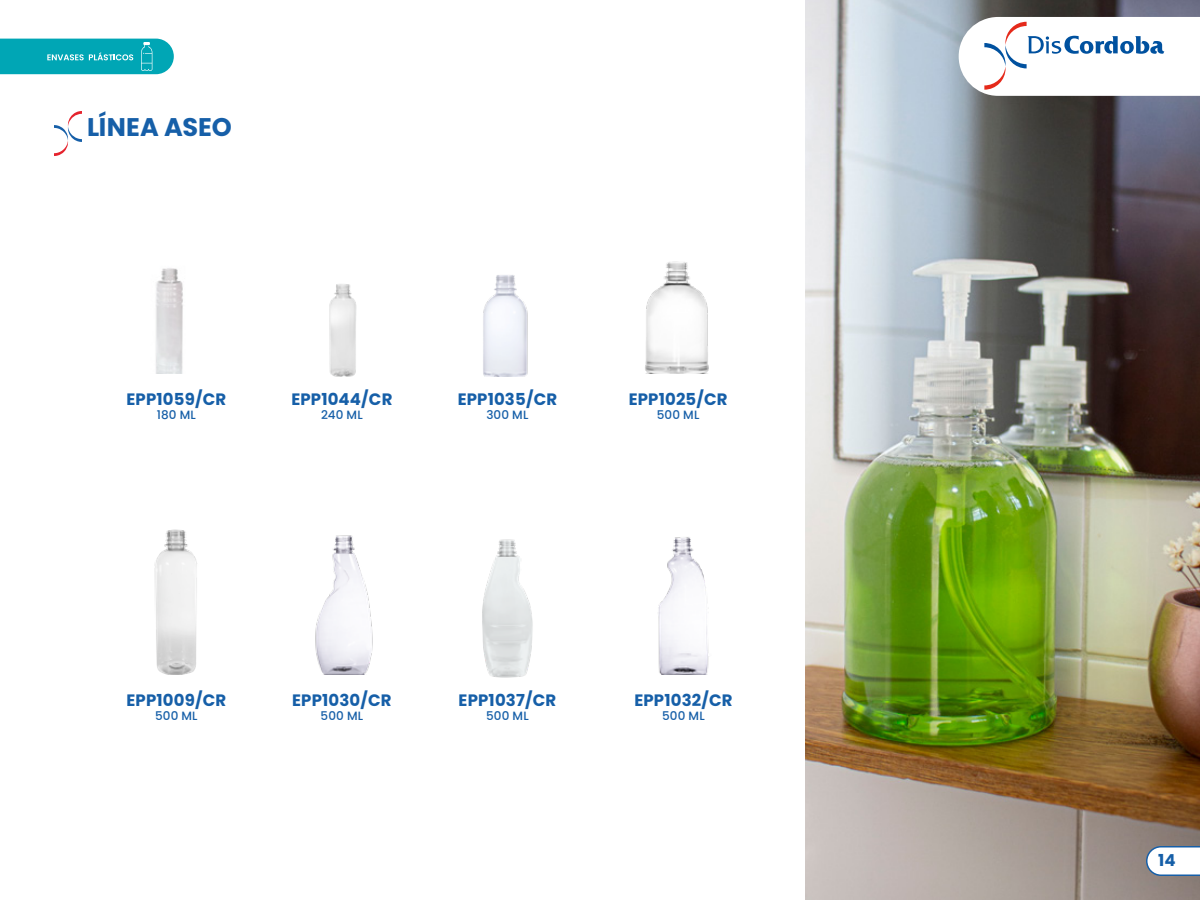
<style>
.page{position:relative;width:1200px;height:900px;background:#fff}
.page>*{position:absolute;margin:0;border:0;box-sizing:border-box;transform-origin:0 0}
.t1{font:700 25.5px "Poppins";color:#165fa8}
.t2{font:700 16.5px "Poppins";letter-spacing:.01em;color:#165fa8}
.t3{font:500 12px "Poppins";letter-spacing:.015em;color:#165fa8}
</style>
<div class="page">
<img style="left:806px;top:0;width:394px;height:900px">
<img style="left:645px;top:261px;width:64px;height:113px">
<img style="left:154px;top:529px;width:43px;height:145px">
<img style="left:156px;top:268px;width:27px;height:106px">
<img style="left:329px;top:284px;width:28px;height:93px">
<img style="left:483px;top:275px;width:45px;height:102px">
<img style="left:482px;top:539px;width:51px;height:138px">
<img style="left:315px;top:535px;width:58px;height:139px">
<svg style="left:54px;top:111px;width:28px;height:45px"></svg>
<img style="left:658px;top:537px;width:51px;height:137px">
<svg style="left:959px;top:17px;width:241px;height:79px"></svg>
<svg style="left:1146px;top:846px;width:54px;height:30px"></svg>
<svg style="left:0;top:39px;width:174px;height:35px;background:#12acba"></svg>
<h1 class="t1" style="left:87px;top:112px;width:146px">LÍNEA ASEO</h1>
<p class="t2" style="left:127px;top:390px;width:101px">EPP1059/CR</p>
<p class="t3" style="left:157px;top:408px;width:40px">180 ML</p>
<p class="t2" style="left:291px;top:390px;width:103px">EPP1044/CR</p>
<p class="t3" style="left:321px;top:408px;width:43px">240 ML</p>
<p class="t2" style="left:458px;top:390px;width:101px">EPP1035/CR</p>
<p class="t3" style="left:486px;top:408px;width:44px">300 ML</p>
<p class="t2" style="left:629px;top:390px;width:100px">EPP1025/CR</p>
<p class="t3" style="left:657px;top:408px;width:44px">500 ML</p>
<p class="t2" style="left:127px;top:691px;width:101px">EPP1009/CR</p>
<p class="t3" style="left:155px;top:709px;width:44px">500 ML</p>
<p class="t2" style="left:292px;top:691px;width:101px">EPP1030/CR</p>
<p class="t3" style="left:321px;top:709px;width:44px">500 ML</p>
<p class="t2" style="left:459px;top:691px;width:99px">EPP1037/CR</p>
<p class="t3" style="left:486px;top:709px;width:44px">500 ML</p>
<p class="t2" style="left:634px;top:691px;width:100px">EPP1032/CR</p>
<p class="t3" style="left:662px;top:709px;width:44px">500 ML</p>
<p class="t2" style="left:1158px;top:851px;width:19px">14</p>
</div>
